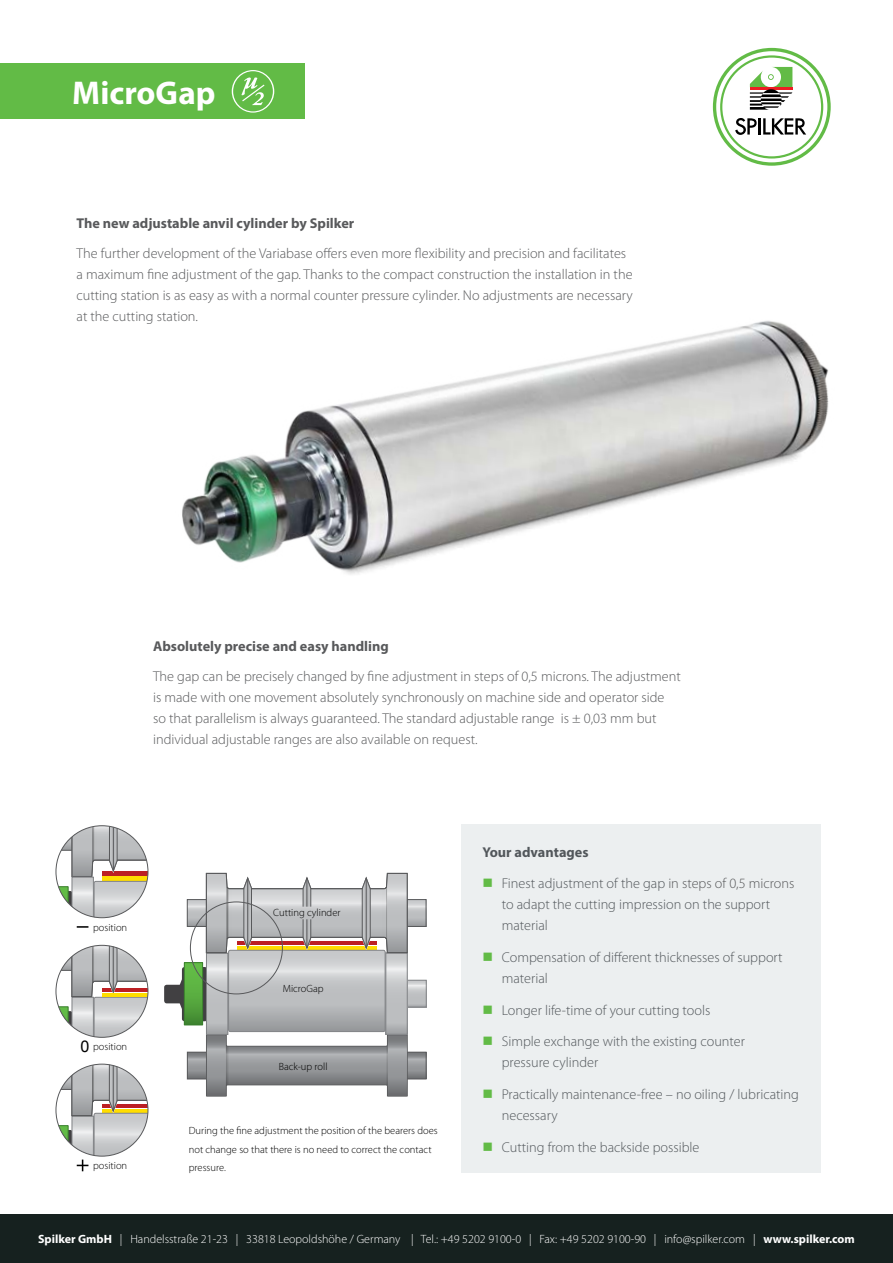
<style>
.page{position:relative;width:893px;height:1263px;background:#fff}
.page>*{position:absolute;margin:0;border:0;box-sizing:border-box;transform-origin:0 0}
.t1{font:700 33px "Myriad Pro";color:#fff}
.t2{font:300 14.25px/21px "Myriad Pro";color:#58595b}
.t3{font:300 14.25px/21px "Myriad Pro";color:#52575b}
.t4{font:700 14.25px "Myriad Pro";color:#58595b}
.t5{font:700 14.25px "Myriad Pro";color:#52575b}
.t6{font:300 12px "Myriad Pro";color:#fff}
.t7{font:300 10.5px/18.6px "Myriad Pro";color:#000}
.s1{font-family:"Arial";font-weight:400;font-size:16.05px}
.s2{color:#58595b}
.s3{font-weight:700}
</style>
<div class="page">
<div style="left:0;top:1214px;width:893px;height:49px;background:#16211f"></div>
<svg style="left:713px;top:48px;width:118px;height:118px"></svg>
<img style="left:182px;top:321px;width:647px;height:254px">
<div style="left:461px;top:825px;width:360px;height:348px;background:#eceff0"></div>
<svg style="left:56px;top:826px;width:92px;height:92px"></svg>
<svg style="left:77px;top:926px;width:11px;height:2px"></svg>
<svg style="left:56px;top:1064px;width:92px;height:107px"></svg>
<svg style="left:56px;top:945px;width:92px;height:92px"></svg>
<hr style="left:109px;top:945px;width:1px;height:37px;background:#58595b">
<hr style="left:117px;top:945px;width:1px;height:37px;background:#58595b">
<hr style="left:103px;top:993px;width:45px;height:4px;background:#fd0">
<div style="left:164px;top:985px;width:19px;height:18px;background:#414042;border-radius:3px"></div>
<svg style="left:180px;top:872px;width:247px;height:225px"></svg>
<div style="left:228px;top:950px;width:157px;height:82px;border:1px solid #808285;border-radius:2px"></div>
<div style="left:0;top:64px;width:304px;height:55px;background:#62bb46"></div>
<svg style="left:232px;top:70px;width:42px;height:43px"></svg>
<h1 class="t1" style="left:72px;top:71px;width:145px">MicroGap</h1>
<p class="t4" style="left:77px;top:213px;width:279px">The new adjustable anvil cylinder by Spilker</p>
<p class="t2" style="left:77px;top:243px;width:558px">The further development of the Variabase offers even more flexibility and precision and facilitates a maximum fine adjustment of the gap. Thanks to the compact construction the installation in the cutting station is as easy as with a normal counter pressure cylinder. No adjustments are necessary at the cutting station.</p>
<p class="t4" style="left:153px;top:637px;width:237px">Absolutely precise and easy handling</p>
<p class="t2" style="left:153px;top:666px;width:529px">The gap can be precisely changed by fine adjustment in steps of 0,5 microns. The adjustment is made with one movement absolutely synchronously on machine side and operator side so that parallelism is always guaranteed. The standard adjustable range is ± 0,03 mm but individual adjustable ranges are also available on request.</p>
<p class="t7" style="left:93px;top:918px;width:36px">position</p>
<p class="t7" style="left:80px;top:1037px;width:48px"><span class="s1">0</span> position</p>
<p class="t7" style="left:93px;top:1156px;width:36px">position</p>
<p class="t7" style="left:273px;top:903px;width:69px">Cutting cylinder</p>
<p class="t7" style="left:283px;top:980px;width:42px">MicroGap</p>
<p class="t7" style="left:279px;top:1057px;width:50px">Back-up roll</p>
<p class="t7" style="left:189px;top:1121px;width:251px">During the fine adjustment the position of the bearers does not change so that there is no need to correct the contact pressure.</p>
<p class="t5" style="left:483px;top:843px;width:107px">Your advantages</p>
<p class="t3" style="left:502px;top:873px;width:294px">Finest adjustment of the gap <span class="s2">in steps of 0,5 microns </span>to adapt the cutting impression on the support material</p>
<p class="t3" style="left:502px;top:947px;width:282px">Compensation of different thicknesses of support material</p>
<p class="t3" style="left:502px;top:1000px;width:210px">Longer life-time of your cutting tools</p>
<p class="t3" style="left:502px;top:1031px;width:245px">Simple exchange with the existing counter pressure cylinder</p>
<p class="t3" style="left:502px;top:1084px;width:299px">Practically maintenance-free – no oiling / lubricating necessary</p>
<p class="t3" style="left:502px;top:1137px;width:199px">Cutting from the backside possible</p>
<p class="t6" style="left:38px;top:1232px;width:818px"><span class="s3">Spilker GmbH</span> | Handelsstraße 21-23 | 33818 Leopoldshöhe / Germany | Tel.: +49 5202 9100-0 | Fax: +49 5202 9100-90 | info@spilker.com | <span class="s3">www.spilker.com</span></p>
</div>
